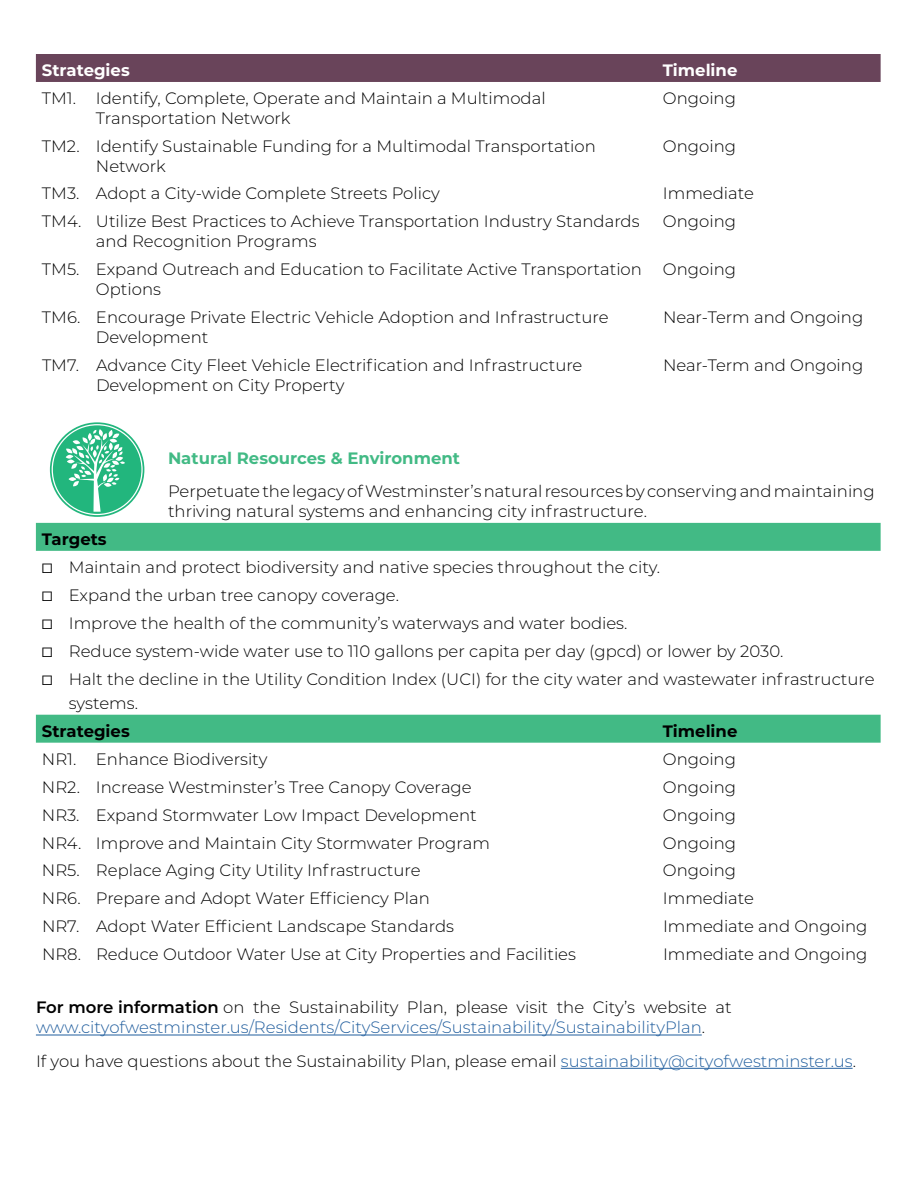
<style>
.page{position:relative;width:918px;height:1188px;background:#fff}
.page>*{position:absolute;margin:0;border:0;box-sizing:border-box;transform-origin:0 0}
.t1{font:300 16.5px/19.8px "Montserrat";color:#000}
.t2{font:300 16.5px/19.8px "Montserrat";color:#215e9e}
.t3{font:700 16.5px "Montserrat";color:#42ba85}
.t4{font:700 16.5px "Montserrat";color:#fff}
.t5{font:700 16.5px "Montserrat";color:#000}
.s1{font-weight:700}
.s2{font-family:"Proxima Nova";font-weight:400}
.s3{font-weight:600;color:#000}
.s4{color:#000}
.s5{color:#215e9e}
</style>
<div class="page">
<hr style="left:36px;top:1035px;width:666px;height:1px;background:#215e9e">
<hr style="left:561px;top:1068px;width:292px;height:1px;background:#215e9e">
<div style="left:36px;top:54px;width:845px;height:28px;background:#69445a"></div>
<svg style="left:36px;top:523px;width:845px;height:220px"></svg>
<svg style="left:52px;top:424px;width:91px;height:91px"></svg>
<p class="t4" style="left:42px;top:58px;width:89px">Strategies</p>
<p class="t4" style="left:663px;top:58px;width:76px">Timeline</p>
<p class="t1" style="left:96px;top:88px;width:451px;text-indent:-54px">TM1. Identify, Complete, Operate and Maintain a Multimodal<br>Transportation Network</p>
<p class="t1" style="left:663px;top:88px;width:75px">Ongoing</p>
<p class="t1" style="left:96px;top:135px;width:502px;text-indent:-54px">TM2. Identify Sustainable Funding for a Multimodal Transportation<br>Network</p>
<p class="t1" style="left:663px;top:135px;width:75px">Ongoing</p>
<p class="t1" style="left:42px;top:183px;width:399px">TM3. Adopt a City-wide Complete Streets Policy</p>
<p class="t1" style="left:663px;top:183px;width:93px">Immediate</p>
<p class="t1" style="left:96px;top:211px;width:545px;text-indent:-54px">TM4. Utilize Best Practices to Achieve Transportation Industry Standards and Recognition Programs</p>
<p class="t1" style="left:663px;top:211px;width:75px">Ongoing</p>
<p class="t1" style="left:96px;top:259px;width:548px;text-indent:-54px">TM5. Expand Outreach and Education to Facilitate Active Transportation<br>Options</p>
<p class="t1" style="left:663px;top:259px;width:75px">Ongoing</p>
<p class="t1" style="left:96px;top:307px;width:514px;text-indent:-54px">TM6. Encourage Private Electric Vehicle Adoption and Infrastructure<br>Development</p>
<p class="t1" style="left:663px;top:307px;width:202px">Near-Term and Ongoing</p>
<p class="t1" style="left:96px;top:354px;width:488px;text-indent:-54px">TM7. Advance City Fleet Vehicle Electrification and Infrastructure<br>Development on City Property</p>
<p class="t1" style="left:663px;top:354px;width:202px">Near-Term and Ongoing</p>
<p class="t3" style="left:168px;top:446px;width:294px">Natural Resources &amp; Environment</p>
<p class="t1" style="left:168px;top:481px;width:708px">Perpetuate the legacy of Westminster’s natural resources by conserving and maintaining thriving natural systems and enhancing city infrastructure.</p>
<p class="t1" style="left:42px;top:525px;width:834px;line-height:27.9px"><span class="s1">Targets<br></span><span class="s2">☐</span> Maintain and protect biodiversity and native species throughout the city.<br><span class="s2">☐</span> Expand the urban tree canopy coverage.<br><span class="s2">☐</span> Improve the health of the community’s waterways and water bodies.<br><span class="s2">☐</span> Reduce system-wide water use to 110 gallons per capita per day (gpcd) or lower by 2030.<br><span class="s2">☐</span> Halt the decline in the Utility Condition Index (UCI) for the city water and wastewater infrastructure</p>
<p class="t1" style="left:69px;top:692px;width:71px">systems.</p>
<p class="t5" style="left:42px;top:719px;width:89px">Strategies</p>
<p class="t5" style="left:663px;top:719px;width:76px">Timeline</p>
<p class="t1" style="left:42px;top:748px;width:227px">NR1. Enhance Biodiversity</p>
<p class="t1" style="left:663px;top:748px;width:75px">Ongoing</p>
<p class="t1" style="left:42px;top:776px;width:431px">NR2. Increase Westminster’s Tree Canopy Coverage</p>
<p class="t1" style="left:663px;top:776px;width:75px">Ongoing</p>
<p class="t1" style="left:42px;top:804px;width:436px">NR3. Expand Stormwater Low Impact Development</p>
<p class="t1" style="left:663px;top:804px;width:75px">Ongoing</p>
<p class="t1" style="left:42px;top:832px;width:449px">NR4. Improve and Maintain City Stormwater Program</p>
<p class="t1" style="left:663px;top:832px;width:75px">Ongoing</p>
<p class="t1" style="left:42px;top:860px;width:380px">NR5. Replace Aging City Utility Infrastructure</p>
<p class="t1" style="left:663px;top:860px;width:75px">Ongoing</p>
<p class="t1" style="left:42px;top:888px;width:389px">NR6. Prepare and Adopt Water Efficiency Plan</p>
<p class="t1" style="left:663px;top:888px;width:93px">Immediate</p>
<p class="t1" style="left:42px;top:916px;width:414px">NR7. Adopt Water Efficient Landscape Standards</p>
<p class="t1" style="left:663px;top:916px;width:206px">Immediate and Ongoing</p>
<p class="t1" style="left:42px;top:944px;width:536px">NR8. Reduce Outdoor Water Use at City Properties and Facilities</p>
<p class="t1" style="left:663px;top:944px;width:206px">Immediate and Ongoing</p>
<p class="t2" style="left:36px;top:997px;width:697px"><span class="s3">For more information</span> <span class="s4">on the Sustainability Plan, please visit the City’s website at </span>www.cityofwestminster.us/Residents/CityServices/Sustainability/SustainabilityPlan<span class="s4">.</span></p>
<p class="t1" style="left:36px;top:1050px;width:822px">If you have questions about the Sustainability Plan, please email <span class="s5">sustainability@cityofwestminster.us</span>.</p>
</div>
